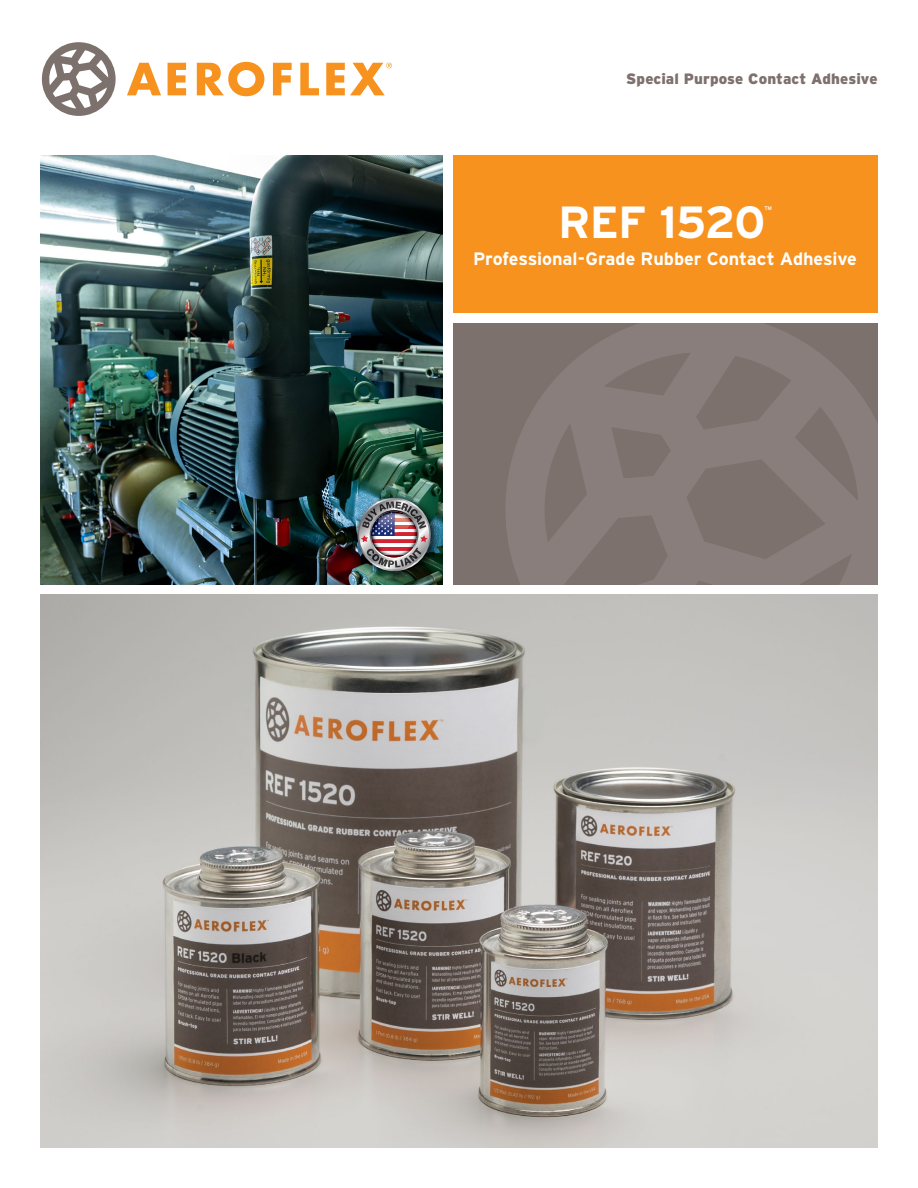
<style>
.page{position:relative;width:918px;height:1188px;background:#fff}
.page>*{position:absolute;margin:0;border:0;box-sizing:border-box;transform-origin:0 0}
.t1{font:700 45px "Interstate";letter-spacing:-.015em;color:#fff}
.t2{font:700 18px "Interstate";letter-spacing:-.005em;color:#fff}
.t3{font:900 15px "Interstate";letter-spacing:.005em;color:#7d716d}
.t4{font:9.6px "Interstate";color:#fff}
</style>
<div class="page">
<svg style="left:127px;top:63px;width:34px;height:32px"></svg>
<svg style="left:168px;top:63px;width:18px;height:32px"></svg>
<svg style="left:197px;top:62px;width:67px;height:34px"></svg>
<svg style="left:273px;top:63px;width:19px;height:32px"></svg>
<svg style="left:300px;top:63px;width:19px;height:32px"></svg>
<svg style="left:42px;top:42px;width:74px;height:74px"></svg>
<svg style="left:326px;top:63px;width:66px;height:32px"></svg>
<div style="left:453px;top:323px;width:425px;height:261px;background:#7d716d"></div>
<svg style="left:505px;top:323px;width:373px;height:262px;fill:#897e7b"></svg>
<img style="left:40px;top:156px;width:402px;height:428px">
<div style="left:453px;top:156px;width:425px;height:157px;background:#f7921e"></div>
<div style="left:353px;top:493px;width:89px;height:89px;background:#000;opacity:.85"></div>
<svg style="left:357px;top:498px;width:74px;height:73px"></svg>
<svg style="left:359px;top:499px;width:70px;height:71px"></svg>
<img style="left:361px;top:502px;width:67px;height:66px">
<img style="left:362px;top:501px;width:32px;height:29px">
<img style="left:40px;top:594px;width:838px;height:554px">
<p class="t3" style="left:626px;top:71px;width:253px">Special Purpose Contact Adhesive</p>
<h1 class="t1" style="left:558px;top:197px;width:209px">REF 1520</h1>
<p class="t4" style="left:764px;top:205px;width:9px">™</p>
<p class="t2" style="left:473px;top:249px;width:385px">Professional-Grade Rubber Contact Adhesive</p>
</div>
